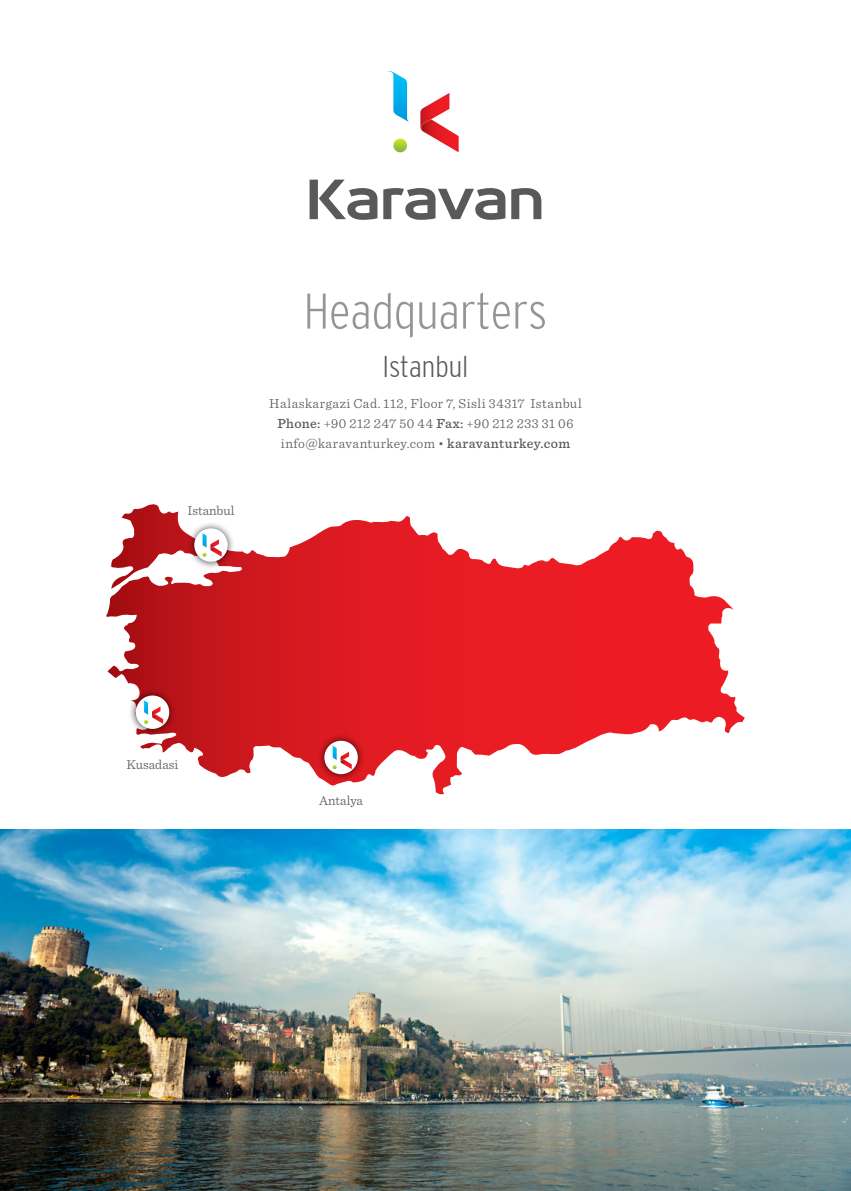
<style>
.page{position:relative;width:851px;height:1191px;background:#fff}
.page>*{position:absolute;margin:0;border:0;box-sizing:border-box;transform-origin:0 0}
.t1{font:300 50px "Interstate Con TX Extra";color:#939598}
.t2{font:300 30px "Interstate Con TX Extra";color:#58595b}
.t3{font:300 13.75px/20px "Sentinel";letter-spacing:.035em;color:#58595b;text-align:center}
.t4{font:300 13.5px "Sentinel";color:#58595b}
.s1{font-weight:500}
</style>
<div class="page">
<img style="left:0;top:829px;width:850px;height:362px">
<img style="left:89px;top:70px;width:761px;height:1069px">
<svg style="left:106px;top:504px;width:300px;height:219px"></svg>
<div style="left:186px;top:521px;width:49px;height:49px;background:#000;opacity:.75"></div>
<svg style="left:194px;top:528px;width:34px;height:34px"></svg>
<svg style="left:200px;top:533px;width:22px;height:23px"></svg>
<div style="left:317px;top:733px;width:48px;height:49px;background:#000;opacity:.75"></div>
<svg style="left:324px;top:740px;width:34px;height:34px"></svg>
<svg style="left:330px;top:745px;width:22px;height:24px"></svg>
<div style="left:128px;top:688px;width:49px;height:49px;background:#000;opacity:.75"></div>
<div style="left:136px;top:695px;width:33px;height:34px;background:#fff;border-radius:50%"></div>
<svg style="left:142px;top:700px;width:21px;height:24px"></svg>
<svg style="left:420px;top:93px;width:38px;height:59px"></svg>
<svg style="left:386px;top:71px;width:23px;height:51px"></svg>
<svg style="left:393px;top:139px;width:14px;height:13px"></svg>
<svg style="left:309px;top:180px;width:232px;height:40px"></svg>
<p class="t4" style="left:187px;top:500px;width:49px">Istanbul</p>
<h1 class="t1" style="left:304px;top:283px;width:244px">Headquarters</h1>
<h2 class="t2" style="left:382px;top:350px;width:88px">Istanbul</h2>
<p class="t3" style="left:269px;top:392px;width:314px">Halaskargazi Cad. 112, Floor 7, Sisli 34317 Istanbul<br><span class="s1">Phone:</span> +90 212 247 50 44 <span class="s1">Fax:</span> +90 212 233 31 06 info@karavanturkey.com • <span class="s1">karavanturkey.com</span></p>
<p class="t4" style="left:127px;top:754px;width:53px">Kusadasi</p>
<p class="t4" style="left:319px;top:790px;width:45px">Antalya</p>
</div>
